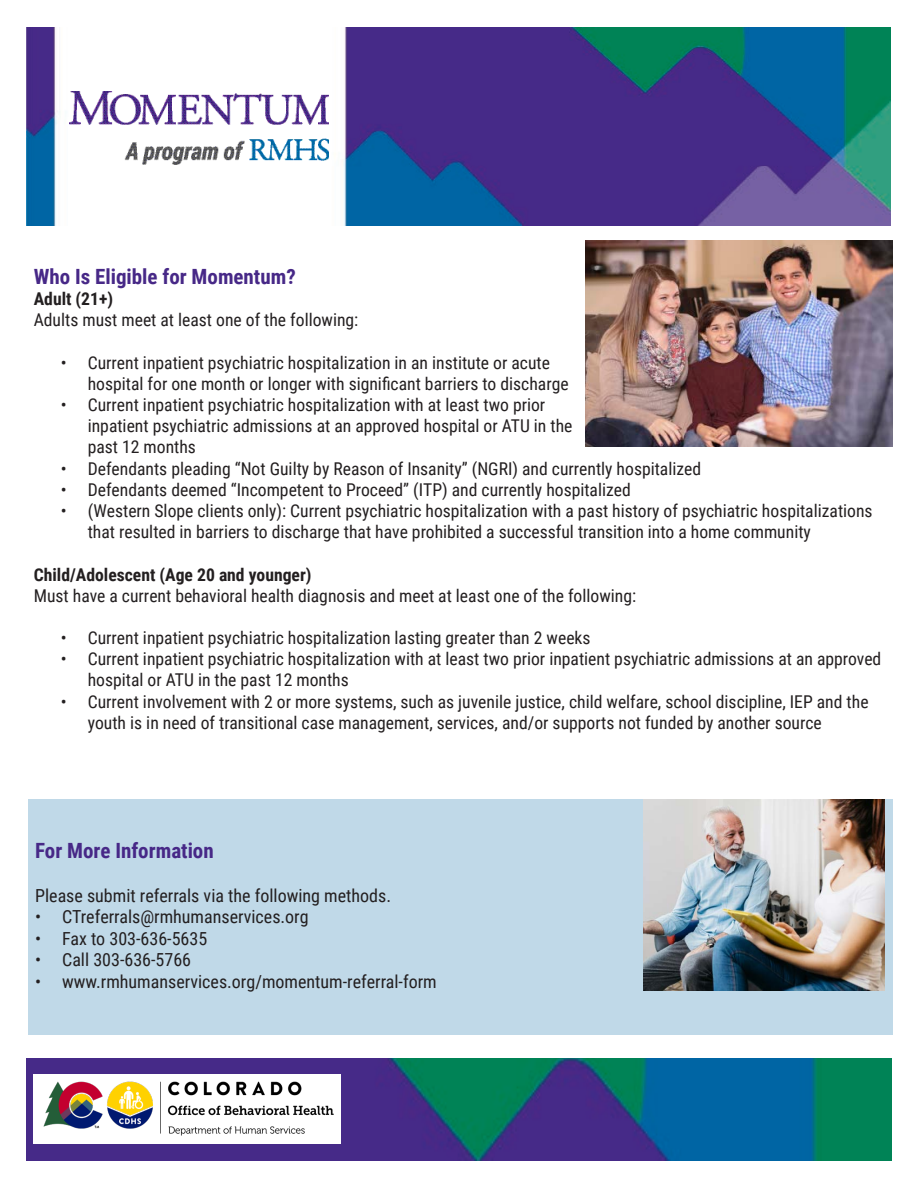
<style>
.page{position:relative;width:918px;height:1188px;background:#fff}
.page>*{position:absolute;margin:0;border:0;box-sizing:border-box;transform-origin:0 0}
.t1{font:700 21px "Roboto Condensed";color:#472887}
.t2{font:18px "Roboto Condensed";color:#231f20}
.t3{font:17.7px/21.1px "Roboto Condensed";color:#231f20}
.t4{font:700 17.7px "Roboto Condensed";color:#231f20}
</style>
<div class="page">
<img style="left:27px;top:1058px;width:864px;height:103px">
<div style="left:34px;top:1074px;width:307px;height:69px;background:#fff"></div>
<div style="left:28px;top:800px;width:864px;height:235px;background:#c0d9e8"></div>
<img style="left:27px;top:27px;width:864px;height:199px">
<img style="left:69px;top:91px;width:260px;height:74px">
<img style="left:585px;top:240px;width:307px;height:207px">
<img style="left:643px;top:800px;width:241px;height:190px">
<img style="left:43px;top:1082px;width:291px;height:53px">
<p class="t1" style="left:34px;top:262px;width:263px">Who Is Eligible for Momentum?</p>
<p class="t4" style="left:34px;top:287px;width:81px">Adult (21+)</p>
<p class="t3" style="left:34px;top:309px;width:326px">Adults must meet at least one of the following:</p>
<p class="t3" style="left:88px;top:351px;width:482px;text-indent:-27px">• Current inpatient psychiatric hospitalization in an institute or acute hospital for one month or longer with significant barriers to discharge</p>
<p class="t3" style="left:88px;top:394px;width:486px;text-indent:-27px">• Current inpatient psychiatric hospitalization with at least two prior inpatient psychiatric admissions at an approved hospital or ATU in the past 12 months</p>
<p class="t3" style="left:61px;top:457px;width:642px">• Defendants pleading “Not Guilty by Reason of Insanity” (NGRI) and currently hospitalized</p>
<p class="t3" style="left:61px;top:478px;width:572px">• Defendants deemed “Incompetent to Proceed” (ITP) and currently hospitalized</p>
<p class="t3" style="left:88px;top:499px;width:786px;line-height:21.6px;text-indent:-27px">• (Western Slope clients only): Current psychiatric hospitalization with a past history of psychiatric hospitalizations that resulted in barriers to discharge that have prohibited a successful transition into a home community</p>
<p class="t4" style="left:34px;top:562px;width:279px">Child/Adolescent (Age 20 and younger)</p>
<p class="t3" style="left:34px;top:584px;width:604px">Must have a current behavioral health diagnosis and meet at least one of the following:</p>
<p class="t3" style="left:61px;top:627px;width:531px">• Current inpatient psychiatric hospitalization lasting greater than 2 weeks</p>
<p class="t3" style="left:88px;top:648px;width:795px;text-indent:-27px">• Current inpatient psychiatric hospitalization with at least two prior inpatient psychiatric admissions at an approved hospital or ATU in the past 12 months</p>
<p class="t3" style="left:88px;top:690px;width:782px;text-indent:-27px">• Current involvement with 2 or more systems, such as juvenile justice, child welfare, school discipline, IEP and the youth is in need of transitional case management, services, and/or supports not funded by another source</p>
<p class="t1" style="left:35px;top:836px;width:180px">For More Information</p>
<p class="t2" style="left:35px;top:883px;width:358px">Please submit referrals via the following methods.</p>
<p class="t2" style="left:35px;top:904px;width:275px">• CTreferrals@rmhumanservices.org</p>
<p class="t2" style="left:35px;top:926px;width:174px">• Fax to 303-636-5635</p>
<p class="t2" style="left:35px;top:947px;width:158px">• Call 303-636-5766</p>
<p class="t2" style="left:35px;top:969px;width:403px">• www.rmhumanservices.org/momentum-referral-form</p>
</div>
